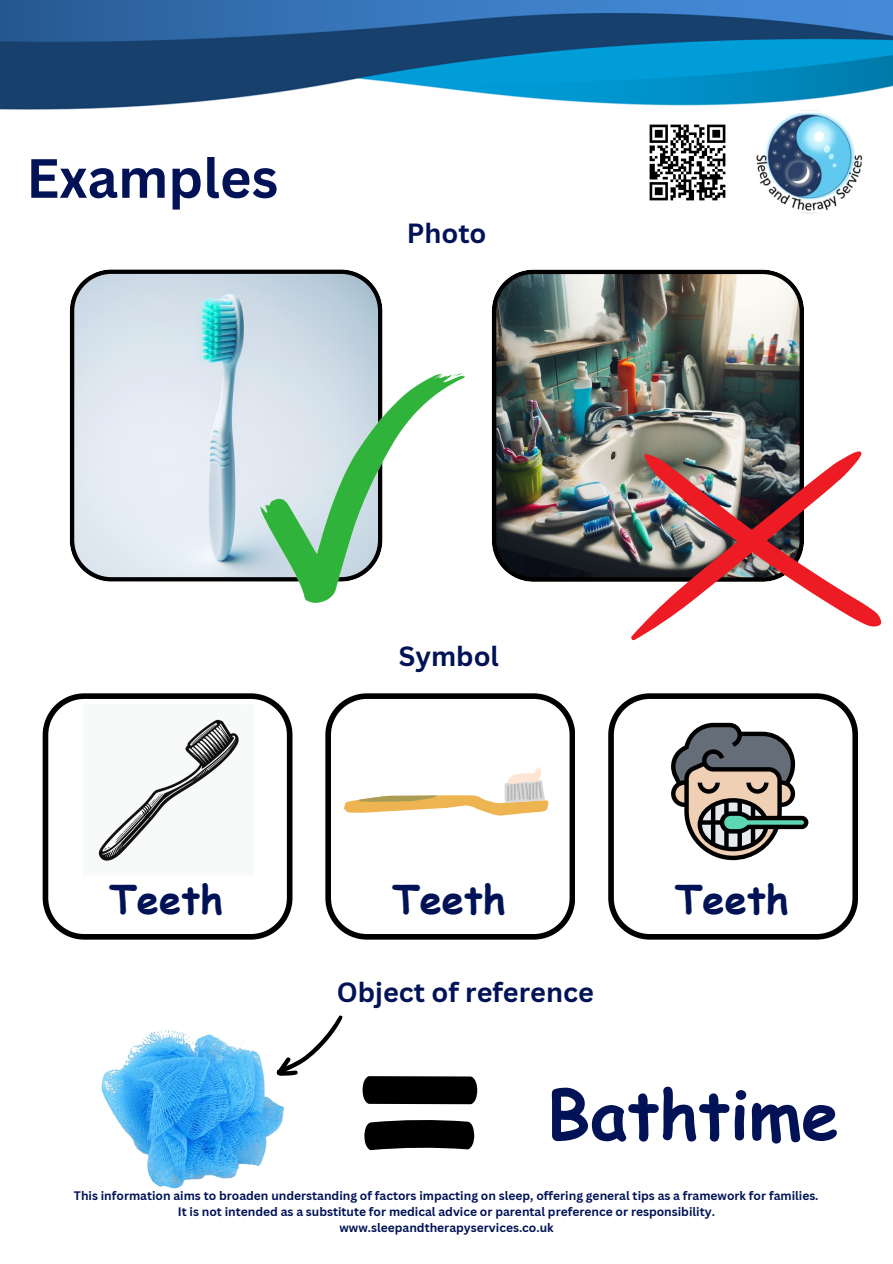
<style>
.page{position:relative;width:893px;height:1264px;background:#fff}
.page>*{position:absolute;margin:0;border:0;box-sizing:border-box;transform-origin:0 0}
.t1{font:700 67.5px "Comic Sans MS";color:#011356}
.t2{font:700 54px "Canva Sans";color:#011356}
.t3{font:700 39.75px "Comic Sans MS";color:#011356}
.t4{font:700 27px "Canva Sans";color:#011356}
.t5{font:700 12px/16px "Canva Sans";color:#011356;text-align:center}
</style>
<div class="page">
<img style="left:0;top:0;width:892px;height:109px">
<svg style="left:43px;top:693px;width:249px;height:246px"></svg>
<img style="left:82px;top:704px;width:171px;height:171px">
<svg style="left:70px;top:269px;width:312px;height:312px;background:#c6d4de"></svg>
<svg style="left:362px;top:1076px;width:115px;height:28px;background:#0a0a0a"></svg>
<svg style="left:364px;top:1120px;width:110px;height:30px;background:#1a1a1a"></svg>
<svg style="left:301px;top:1015px;width:42px;height:49px"></svg>
<img style="left:259px;top:373px;width:206px;height:230px">
<svg style="left:325px;top:693px;width:250px;height:246px"></svg>
<svg style="left:344px;top:766px;width:205px;height:50px"></svg>
<svg style="left:608px;top:693px;width:249px;height:246px"></svg>
<svg style="left:671px;top:722px;width:137px;height:138px"></svg>
<img style="left:492px;top:269px;width:311px;height:312px">
<img style="left:630px;top:451px;width:251px;height:190px">
<img style="left:756px;top:110px;width:107px;height:104px">
<img style="left:101px;top:1030px;width:200px;height:159px">
<img style="left:649px;top:124px;width:77px;height:77px">
<p class="t2" style="left:26px;top:140px;width:253px">Examples</p>
<h3 class="t4" style="left:407px;top:214px;width:81px">Photo</h3>
<p class="t4" style="left:399px;top:637px;width:101px">Symbol</p>
<h2 class="t3" style="left:109px;top:870px;width:115px">Teeth</h2>
<p class="t3" style="left:392px;top:870px;width:115px">Teeth</p>
<p class="t3" style="left:674px;top:870px;width:115px">Teeth</p>
<h4 class="t4" style="left:337px;top:973px;width:258px">Object of reference</h4>
<h3 class="t1" style="left:547px;top:1065px;width:293px">Bathtime</h3>
<h3 class="t5" style="left:74px;top:1187px;width:746px">This information aims to broaden understanding of factors impacting on sleep, offering general tips as a framework for families.<br>It is not intended as a substitute for medical advice or parental preference or responsibility.</h3>
<p class="t5" style="left:339px;top:1219px;width:216px">www.sleepandtherapyservices.co.uk</p>
</div>
